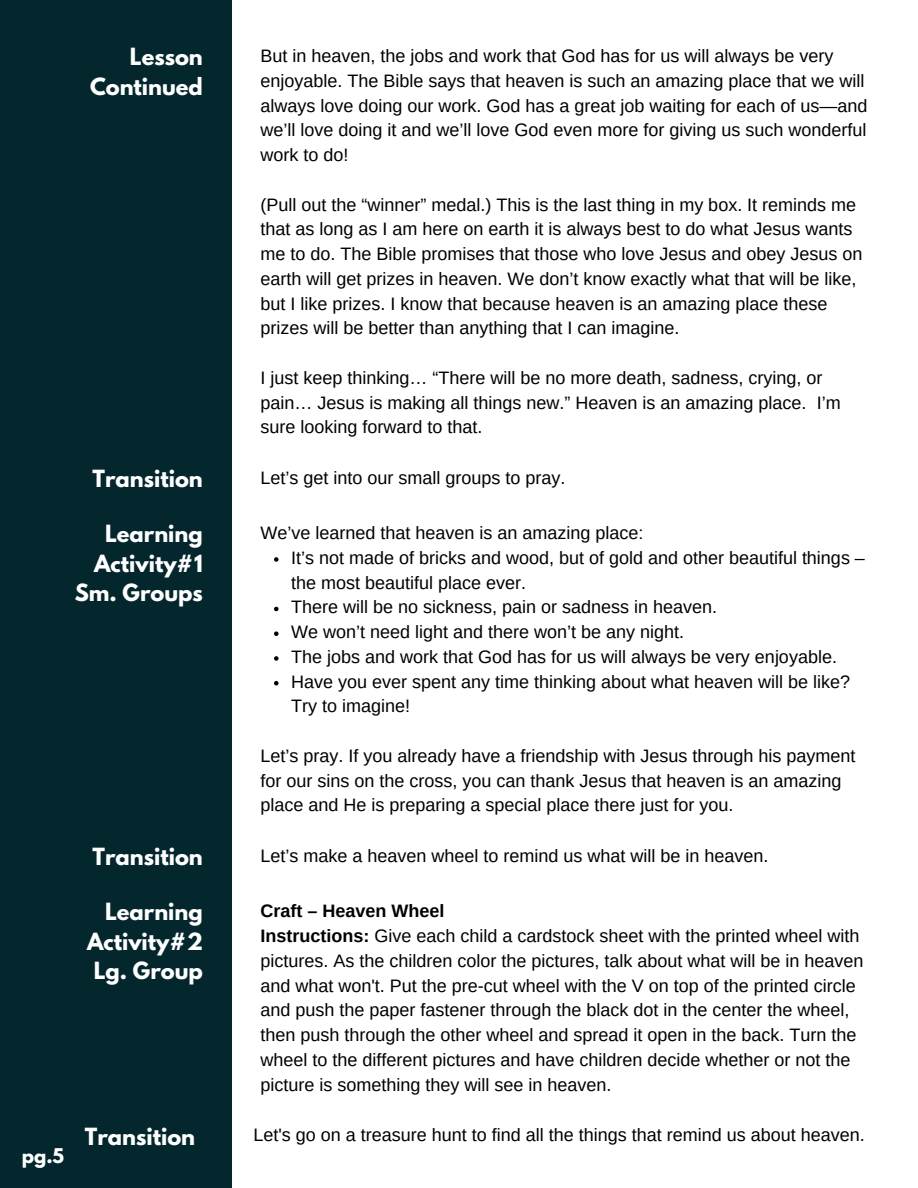
<style>
.page{position:relative;width:918px;height:1188px;background:#fff}
.page>*{position:absolute;margin:0;border:0;box-sizing:border-box;transform-origin:0 0}
.t1{font:700 21px "League Spartan";color:#fff}
.t2{font:18px/24.8px "Arimo";color:#000}
.t3{font:700 18px "Arimo";color:#000}
.t4{font:700 18px "League Spartan";color:#fff}
.s1{font-weight:700}
</style>
<div class="page">
<div style="left:0;top:0;width:231px;height:1188px;background:#03272d"></div>
<svg style="left:274px;top:557px;width:5px;height:5px"></svg>
<svg style="left:274px;top:607px;width:5px;height:4px"></svg>
<svg style="left:274px;top:631px;width:5px;height:5px"></svg>
<svg style="left:274px;top:656px;width:5px;height:5px"></svg>
<svg style="left:274px;top:681px;width:5px;height:4px"></svg>
<p class="t1" style="left:130px;top:46px;width:74px">Lesson</p>
<p class="t1" style="left:90px;top:76px;width:114px">Continued</p>
<p class="t2" style="left:261px;top:44px;width:608px">But in heaven, the jobs and work that God has for us will always be very enjoyable. The Bible says that heaven is such an amazing place that we will always love doing our work. God has a great job waiting for each of us—and we’ll love doing it and we’ll love God even more for giving us such wonderful work to do!</p>
<p class="t2" style="left:261px;top:192px;width:603px">(Pull out the “winner” medal.) This is the last thing in my box. It reminds me that as long as I am here on earth it is always best to do what Jesus wants me to do. The Bible promises that those who love Jesus and obey Jesus on earth will get prizes in heaven. We don’t know exactly what that will be like, but I like prizes. I know that because heaven is an amazing place these prizes will be better than anything that I can imagine.</p>
<p class="t2" style="left:261px;top:365px;width:582px">I just keep thinking… “There will be no more death, sadness, crying, or pain… Jesus is making all things new.” Heaven is an amazing place. I’m sure looking forward to that.</p>
<p class="t1" style="left:93px;top:469px;width:112px">Transition</p>
<p class="t2" style="left:261px;top:466px;width:306px">Let’s get into our small groups to pray.</p>
<p class="t1" style="left:105px;top:523px;width:99px">Learning</p>
<p class="t1" style="left:94px;top:553px;width:110px">Activity#1</p>
<p class="t1" style="left:75px;top:582px;width:129px">Sm. Groups</p>
<p class="t2" style="left:261px;top:521px;width:384px">We’ve learned that heaven is an amazing place:</p>
<p class="t2" style="left:291px;top:545px;width:575px">It’s not made of bricks and wood, but of gold and other beautiful things – the most beautiful place ever.</p>
<p class="t2" style="left:291px;top:595px;width:427px">There will be no sickness, pain or sadness in heaven.</p>
<p class="t2" style="left:291px;top:620px;width:394px">We won’t need light and there won’t be any night.</p>
<p class="t2" style="left:291px;top:644px;width:547px">The jobs and work that God has for us will always be very enjoyable.</p>
<p class="t2" style="left:291px;top:669px;width:560px">Have you ever spent any time thinking about what heaven will be like?<br>Try to imagine!</p>
<p class="t2" style="left:261px;top:743px;width:596px">Let’s pray. If you already have a friendship with Jesus through his payment for our sins on the cross, you can thank Jesus that heaven is an amazing place and He is preparing a special place there just for you.</p>
<p class="t1" style="left:93px;top:847px;width:112px">Transition</p>
<p class="t2" style="left:261px;top:844px;width:509px">Let’s make a heaven wheel to remind us what will be in heaven.</p>
<p class="t3" style="left:261px;top:901px;width:185px">Craft – Heaven Wheel</p>
<p class="t2" style="left:261px;top:923px;width:604px"><span class="s1">Instructions:</span> Give each child a cardstock sheet with the printed wheel with pictures. As the children color the pictures, talk about what will be in heaven and what won't. Put the pre-cut wheel with the V on top of the printed circle and push the paper fastener through the black dot in the center the wheel, then push through the other wheel and spread it open in the back. Turn the wheel to the different pictures and have children decide whether or not the picture is something they will see in heaven.</p>
<p class="t1" style="left:105px;top:901px;width:99px">Learning</p>
<p class="t1" style="left:87px;top:931px;width:117px">Activity#2</p>
<p class="t1" style="left:94px;top:960px;width:111px">Lg. Group</p>
<p class="t4" style="left:22px;top:1146px;width:44px">pg.5</p>
<p class="t1" style="left:85px;top:1126px;width:112px">Transition</p>
<p class="t2" style="left:253px;top:1123px;width:613px">Let's go on a treasure hunt to find all the things that remind us about heaven.</p>
</div>
